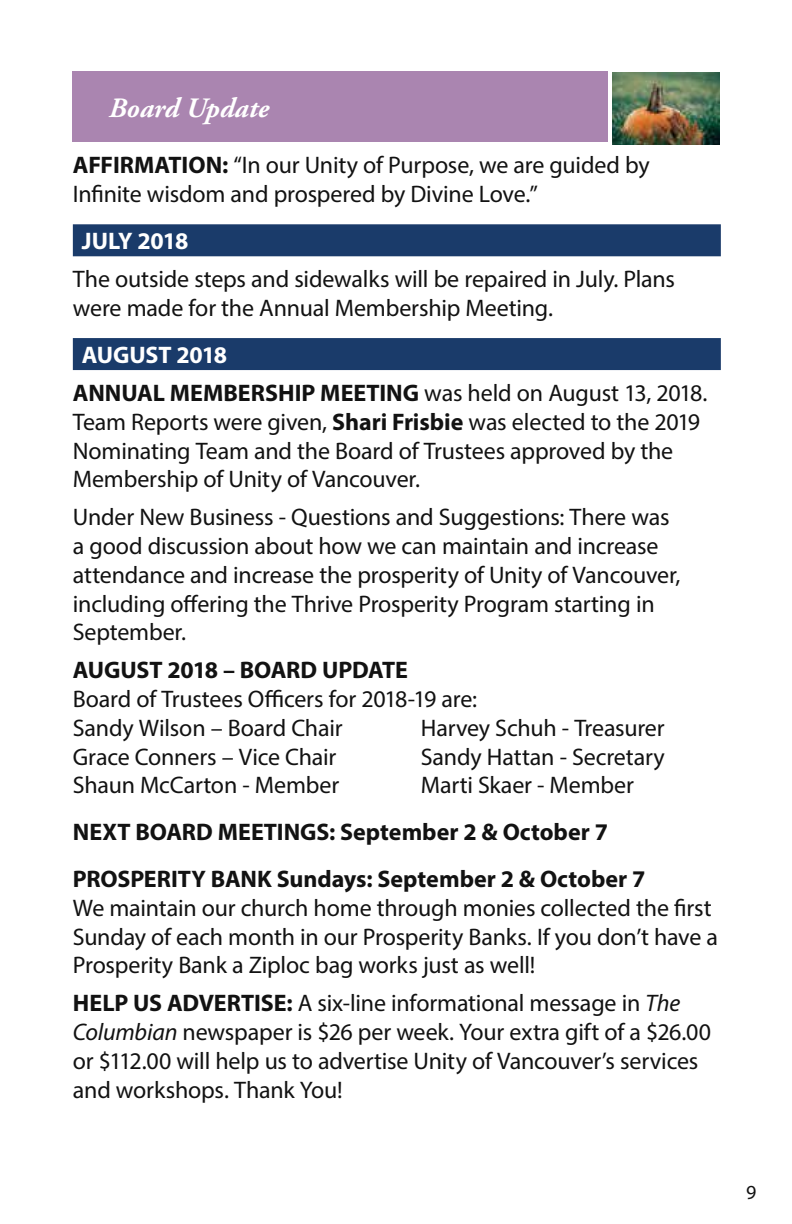
<style>
.page{position:relative;width:792px;height:1224px;background:#fff}
.page>*{position:absolute;margin:0;border:0;box-sizing:border-box;transform-origin:0 0}
.t1{font:italic 700 28px "Adobe Garamond Pro";color:#fff}
.t2{font:24px/28.8px "Myriad Pro";letter-spacing:-.01em;color:#121212}
.t3{font:700 24px/38.2px "Myriad Pro";color:#121212}
.t4{font:700 24px "Myriad Pro";letter-spacing:-.025em;color:#fff}
.t5{font:20px "Myriad Pro";color:#121212}
.s1{font-weight:700}
.s2{color:#fff}
.s3{font-weight:400}
.s4{font-style:italic}
</style>
<div class="page">
<img style="left:612px;top:72px;width:108px;height:72px">
<div style="left:73px;top:72px;width:535px;height:70px;background:#aa85b0"></div>
<div style="left:73px;top:224px;width:648px;height:32px;background:#1a3b6a"></div>
<div style="left:73px;top:338px;width:648px;height:32px;background:#1a3b6a"></div>
<p class="t1" style="left:109px;top:92px;width:162px">Board Update</p>
<p class="t2" style="left:73px;top:150px;width:578px"><span class="s1">AFFIRMATION:</span> “In our Unity of Purpose, we are guided by<br>Infinite wisdom and prospered by Divine Love.”</p>
<p class="t4" style="left:82px;top:225px;width:108px">JULY 2018</p>
<p class="t2" style="left:73px;top:264px;width:604px">The outside steps and sidewalks will be repaired in July. Plans were made for the Annual Membership Meeting.</p>
<p class="t3" style="left:73px;top:335px;width:636px;text-indent:9px"><span class="s2">AUGUST 2018<br></span>ANNUAL MEMBERSHIP MEETING <span class="s3">was held on August 13, 2018.</span></p>
<p class="t2" style="left:73px;top:407px;width:629px">Team Reports were given, <span class="s1">Shari Frisbie</span> was elected to the 2019<br>Nominating Team and the Board of Trustees approved by the<br>Membership of Unity of Vancouver.</p>
<p class="t2" style="left:73px;top:502px;width:609px">Under New Business - Questions and Suggestions: There was a good discussion about how we can maintain and increase attendance and increase the prosperity of Unity of Vancouver, including offering the Thrive Prosperity Program starting in September.</p>
<p class="t3" style="left:73px;top:650px;width:337px">AUGUST 2018 – BOARD UPDATE</p>
<p class="t2" style="left:73px;top:684px;width:406px">Board of Trustees Officers for 2018-19 are:<br>Sandy Wilson – Board Chair</p>
<p class="t2" style="left:421px;top:713px;width:245px">Harvey Schuh - Treasurer</p>
<p class="t2" style="left:73px;top:742px;width:265px">Grace Conners – Vice Chair</p>
<p class="t2" style="left:421px;top:742px;width:246px">Sandy Hattan - Secretary</p>
<p class="t2" style="left:73px;top:771px;width:268px">Shaun McCarton - Member</p>
<p class="t2" style="left:421px;top:771px;width:215px">Marti Skaer - Member</p>
<p class="t3" style="left:73px;top:808px;width:574px;line-height:46.8px">NEXT BOARD MEETINGS: September 2 &amp; October 7<br>PROSPERITY BANK Sundays: September 2 &amp; October 7</p>
<p class="t2" style="left:73px;top:893px;width:647px">We maintain our church home through monies collected the first<br>Sunday of each month in our Prosperity Banks. If you don’t have a<br>Prosperity Bank a Ziploc bag works just as well!</p>
<p class="t2" style="left:73px;top:988px;width:640px"><span class="s1">HELP US ADVERTISE:</span> A six-line informational message in <span class="s4">The Columbian</span> newspaper is $26 per week. Your extra gift of a $26.00 or $112.00 will help us to advertise Unity of Vancouver’s services and workshops. Thank You!</p>
<p class="t5" style="left:746px;top:1180px;width:12px">9</p>
</div>
